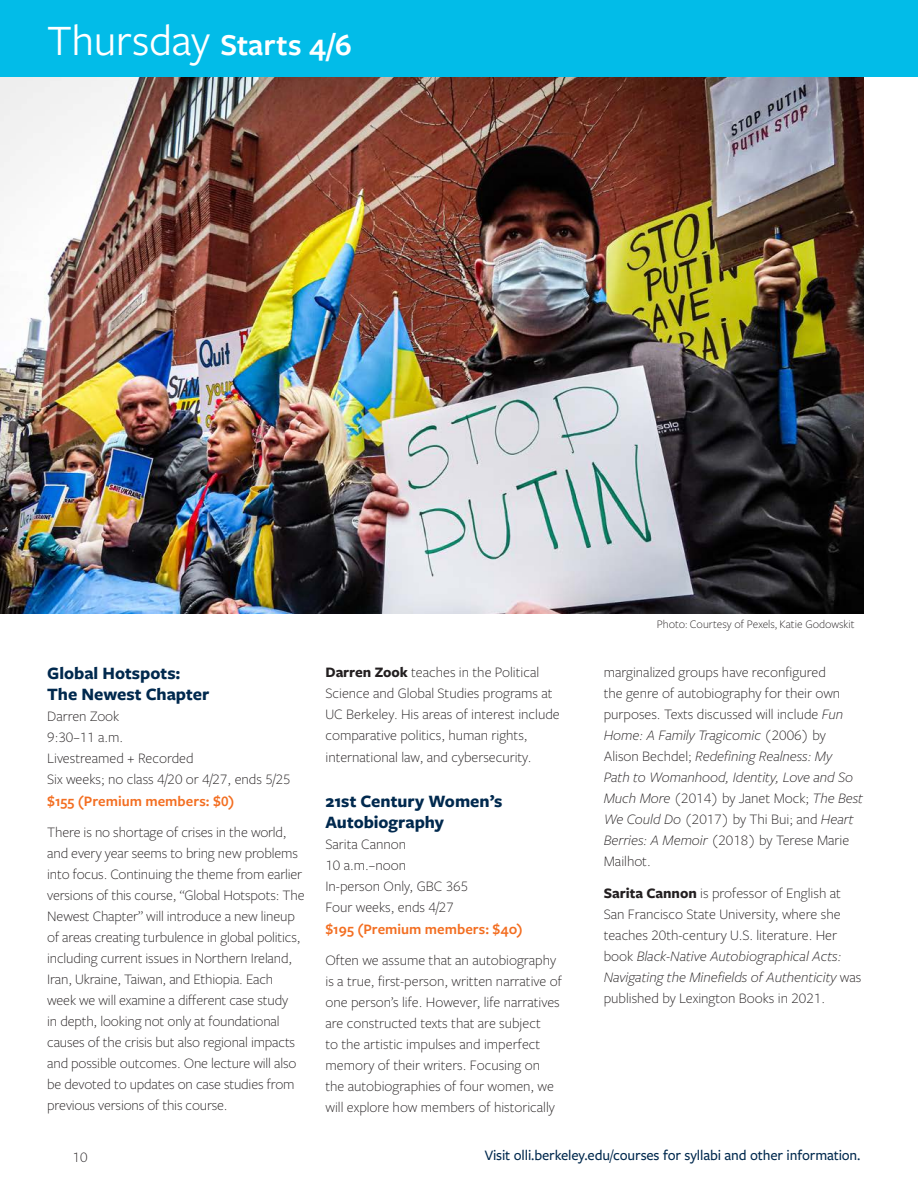
<style>
.page{position:relative;width:918px;height:1188px;background:#fff}
.page>*{position:absolute;margin:0;border:0;box-sizing:border-box;transform-origin:0 0}
.t1{font:600 31.5px "Freight Sans Pro";color:#fff}
.Course_Title__Winter{font:700 18px/21px "Freight Sans Pro";color:#00294e}
.Freight_Sans_BodyTex{font:300 15px/21px "Freight Sans Pro";color:#231f20}
.Course_Info{font:300 15px/21px "Freight Sans Pro";color:#231f20}
.t2{font:500 15px "Freight Sans Pro";letter-spacing:-.01em;color:#00294e}
.Course_Price{font:600 15px "Freight Sans Pro";letter-spacing:.005em;color:#f36e21}
.Photo_Caption_2{font:300 12px "Freight Sans Pro";color:#231f20}
.s1{font-weight:400;font-size:45px}
.s2{font-weight:700}
.s3{font-style:italic}
</style>
<div class="page">
<div style="left:0;top:0;width:918px;height:77px;background:#02bce8"></div>
<img style="left:0;top:77px;width:864px;height:536px">
<p class="t1" style="left:47px;top:24px;width:306px"><span class="s1">Thursday</span> Starts 4/6</p>
<p class="Course_Title__Winter" style="left:47px;top:662px;width:164px">Global Hotspots:<br>The Newest Chapter</p>
<p class="Course_Info" style="left:47px;top:705px;width:245px">Darren Zook<br>9:30–11 a.m.<br>Livestreamed + Recorded<br>Six weeks; no class 4/20 or 4/27, ends 5/25</p>
<p class="Course_Price" style="left:47px;top:791px;width:189px">$155 (Premium members: $0)</p>
<p class="Freight_Sans_BodyTex" style="left:47px;top:821px;width:259px">There is no shortage of crises in the world, and every year seems to bring new problems into focus. Continuing the theme from earlier versions of this course, “Global Hotspots: The Newest Chapter” will introduce a new lineup of areas creating turbulence in global politics, including current issues in Northern Ireland, Iran, Ukraine, Taiwan, and Ethiopia. Each week we will examine a different case study<br>in depth, looking not only at foundational causes of the crisis but also regional impacts and possible outcomes. One lecture will also be devoted to updates on case studies from previous versions of this course.</p>
<p class="Freight_Sans_BodyTex" style="left:326px;top:661px;width:236px"><span class="s2">Darren Zook</span> teaches in the Political Science and Global Studies programs at UC Berkeley. His areas of interest include comparative politics, human rights, international law, and cybersecurity.</p>
<p class="Course_Title__Winter" style="left:326px;top:790px;width:179px">21st Century Women’s<br>Autobiography</p>
<p class="Course_Info" style="left:326px;top:833px;width:144px">Sarita Cannon<br>10 a.m.–noon<br>In-person Only, GBC 365<br>Four weeks, ends 4/27</p>
<p class="Course_Price" style="left:326px;top:918px;width:199px">$195 (Premium members: $40)</p>
<p class="Freight_Sans_BodyTex" style="left:326px;top:949px;width:238px">Often we assume that an autobiography is a true, first-person, written narrative of one person’s life. However, life narratives are constructed texts that are subject<br>to the artistic impulses and imperfect memory of their writers. Focusing on the autobiographies of four women, we will explore how members of historically</p>
<p class="Photo_Caption_2" style="left:657px;top:616px;width:199px">Photo: Courtesy of Pexels, Katie Godowskit</p>
<p class="Freight_Sans_BodyTex" style="left:604px;top:661px;width:261px">marginalized groups have reconfigured<br>the genre of autobiography for their own purposes. Texts discussed will include <span class="s3">Fun Home: A Family Tragicomic</span> (2006) by Alison Bechdel; <span class="s3">Redefining Realness: My<br>Path to Womanhood, Identity, Love and So Much More</span> (2014) by Janet Mock; <span class="s3">The Best We Could Do</span> (2017) by Thi Bui; and <span class="s3">Heart Berries: A Memoir</span> (2018) by Terese Marie Mailhot.</p>
<p class="Freight_Sans_BodyTex" style="left:604px;top:882px;width:259px"><span class="s2">Sarita Cannon</span> is professor of English at San Francisco State University, where she teaches 20th-century U.S. literature. Her book <span class="s3">Black-Native Autobiographical Acts:<br>Navigating the Minefields of Authenticity</span> was published by Lexington Books in 2021.</p>
<p class="Freight_Sans_BodyTex" style="left:73px;top:1146px;width:16px">10</p>
<p class="t2" style="left:485px;top:1145px;width:377px">Visit olli.berkeley.edu/courses for syllabi and other information.</p>
</div>
